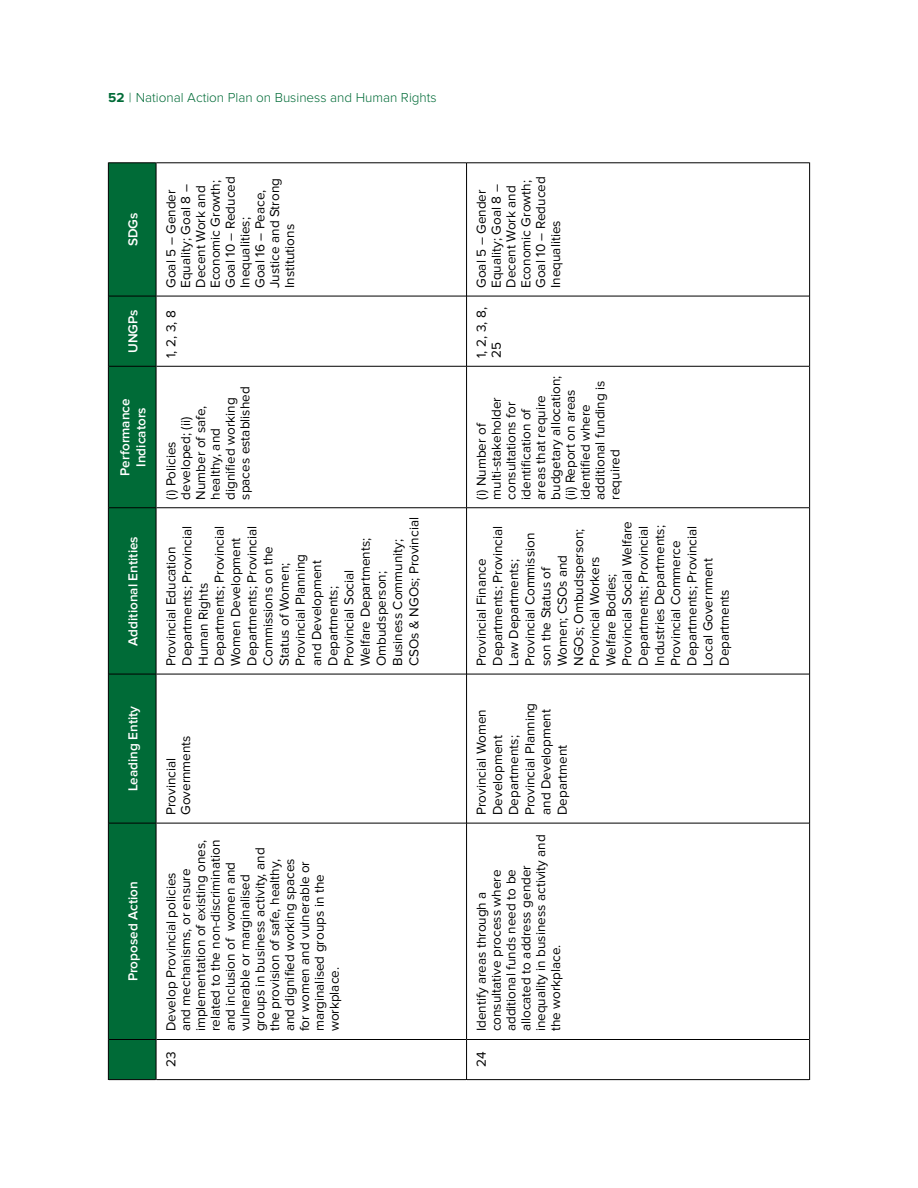
<style>
.page{position:relative;width:918px;height:1188px;background:#fff}
.page>*{position:absolute;margin:0;border:0;box-sizing:border-box;transform-origin:0 0}
.t1{font:13.5px/14.9px "Proxima Nova";color:#000}
.t2{font:600 13.5px/16.2px "Proxima Nova";color:#fff;text-align:center}
.t3{font:300 13.5px "Proxima Nova";color:#006b37}
.s1{font-weight:700}
</style>
<div class="page">
<div style="left:109px;top:163px;width:47px;height:916px;background:#006b37"></div>
<hr style="left:108px;top:1040px;width:1px;height:40px;background:#000">
<hr style="left:108px;top:823px;width:1px;height:217px;background:#000">
<hr style="left:108px;top:674px;width:1px;height:149px;background:#000">
<hr style="left:108px;top:508px;width:1px;height:166px;background:#000">
<hr style="left:108px;top:366px;width:1px;height:142px;background:#000">
<hr style="left:108px;top:296px;width:1px;height:70px;background:#000">
<hr style="left:108px;top:162px;width:1px;height:134px;background:#000">
<hr style="left:156px;top:1040px;width:1px;height:40px;background:#000">
<hr style="left:156px;top:823px;width:1px;height:217px;background:#000">
<hr style="left:156px;top:674px;width:1px;height:149px;background:#000">
<hr style="left:156px;top:508px;width:1px;height:166px;background:#000">
<hr style="left:156px;top:366px;width:1px;height:142px;background:#000">
<hr style="left:156px;top:296px;width:1px;height:70px;background:#000">
<hr style="left:156px;top:162px;width:1px;height:134px;background:#000">
<hr style="left:466px;top:1040px;width:1px;height:40px;background:#000">
<hr style="left:466px;top:823px;width:1px;height:217px;background:#000">
<hr style="left:466px;top:674px;width:1px;height:149px;background:#000">
<hr style="left:466px;top:508px;width:1px;height:166px;background:#000">
<hr style="left:466px;top:366px;width:1px;height:142px;background:#000">
<hr style="left:466px;top:296px;width:1px;height:70px;background:#000">
<hr style="left:466px;top:162px;width:1px;height:134px;background:#000">
<hr style="left:809px;top:1040px;width:1px;height:40px;background:#000">
<hr style="left:809px;top:823px;width:1px;height:217px;background:#000">
<hr style="left:809px;top:674px;width:1px;height:149px;background:#000">
<hr style="left:809px;top:508px;width:1px;height:166px;background:#000">
<hr style="left:809px;top:366px;width:1px;height:142px;background:#000">
<hr style="left:809px;top:296px;width:1px;height:70px;background:#000">
<hr style="left:809px;top:162px;width:1px;height:134px;background:#000">
<hr style="left:109px;top:1079px;width:47px;height:1px;background:#000">
<hr style="left:156px;top:1079px;width:310px;height:1px;background:#000">
<hr style="left:467px;top:1079px;width:342px;height:1px;background:#000">
<hr style="left:109px;top:1039px;width:47px;height:1px;background:#000">
<hr style="left:109px;top:823px;width:47px;height:1px;background:#000">
<hr style="left:109px;top:674px;width:47px;height:1px;background:#000">
<hr style="left:109px;top:507px;width:47px;height:1px;background:#000">
<hr style="left:109px;top:366px;width:47px;height:1px;background:#000">
<hr style="left:109px;top:296px;width:47px;height:1px;background:#000">
<hr style="left:109px;top:162px;width:47px;height:1px;background:#000">
<hr style="left:156px;top:1039px;width:310px;height:1px;background:#000">
<hr style="left:156px;top:823px;width:310px;height:1px;background:#000">
<hr style="left:156px;top:674px;width:310px;height:1px;background:#000">
<hr style="left:156px;top:507px;width:310px;height:1px;background:#000">
<hr style="left:156px;top:366px;width:310px;height:1px;background:#000">
<hr style="left:156px;top:296px;width:310px;height:1px;background:#000">
<hr style="left:156px;top:162px;width:310px;height:1px;background:#000">
<hr style="left:467px;top:1039px;width:342px;height:1px;background:#000">
<hr style="left:467px;top:823px;width:342px;height:1px;background:#000">
<hr style="left:467px;top:674px;width:342px;height:1px;background:#000">
<hr style="left:467px;top:507px;width:342px;height:1px;background:#000">
<hr style="left:467px;top:366px;width:342px;height:1px;background:#000">
<hr style="left:467px;top:296px;width:342px;height:1px;background:#000">
<hr style="left:467px;top:162px;width:342px;height:1px;background:#000">
<p class="t3" style="left:108px;top:91px;width:330px"><span class="s1">52</span> | National Action Plan on Business and Human Rights</p>
<p class="t2" style="left:126px;top:246px;width:35px;rotate:-90deg">SDGs</p>
<p class="t2" style="left:126px;top:353px;width:45px;rotate:-90deg">UNGPs</p>
<p class="t2" style="left:117px;top:476px;width:79px;rotate:-90deg">Performance<br>Indicators</p>
<p class="t2" style="left:126px;top:646px;width:111px;rotate:-90deg">Additional Entities</p>
<p class="t2" style="left:126px;top:791px;width:87px;rotate:-90deg">Leading Entity</p>
<p class="t2" style="left:126px;top:981px;width:102px;rotate:-90deg">Proposed Action</p>
<p class="t1" style="left:164px;top:288px;width:113px;rotate:-90deg">Goal 5 – Gender<br>Equality; Goal 8 –<br>Decent Work and<br>Economic Growth;<br>Goal 10 – Reduced<br>Inequalities;<br>Goal 16 – Peace,<br>Justice and Strong<br>Institutions</p>
<p class="t1" style="left:164px;top:358px;width:49px;rotate:-90deg">1, 2, 3, 8</p>
<p class="t1" style="left:164px;top:500px;width:115px;rotate:-90deg">(i) Policies developed; (ii)<br>Number of safe, healthy, and dignified working spaces established</p>
<p class="t1" style="left:163px;top:666px;width:150px;line-height:16.2px;rotate:-90deg">Provincial Education<br>Departments; Provincial<br>Human Rights<br>Departments; Provincial<br>Women Development<br>Departments; Provincial<br>Commissions on the<br>Status of Women;<br>Provincial Planning<br>and Development<br>Departments;<br>Provincial Social<br>Welfare Departments;<br>Ombudsperson;<br>Business Community;<br>CSOs &amp; NGOs; Provincial</p>
<p class="t1" style="left:164px;top:815px;width:81px;rotate:-90deg">Provincial<br>Governments</p>
<p class="t1" style="left:164px;top:1031px;width:193px;rotate:-90deg">Develop Provincial policies<br>and mechanisms, or ensure implementation of existing ones, related to the non-discrimination and inclusion of women and vulnerable or marginalised groups in business activity, and the provision of safe, healthy, and dignified working spaces for women and vulnerable or marginalised groups in the workplace.</p>
<p class="t1" style="left:164px;top:1067px;width:17px;rotate:-90deg">23</p>
<p class="t1" style="left:475px;top:288px;width:113px;rotate:-90deg">Goal 5 – Gender<br>Equality; Goal 8 –<br>Decent Work and<br>Economic Growth;<br>Goal 10 – Reduced<br>Inequalities</p>
<p class="t1" style="left:475px;top:358px;width:52px;rotate:-90deg">1, 2, 3, 8,<br>25</p>
<p class="t1" style="left:475px;top:500px;width:126px;rotate:-90deg">(i) Number of multi-stakeholder consultations for identification of areas that require budgetary allocation; (ii) Report on areas identified where additional funding is required</p>
<p class="t1" style="left:474px;top:666px;width:146px;line-height:16.2px;rotate:-90deg">Provincial Finance<br>Departments; Provincial<br>Law Departments;<br>Provincial Commission son the Status of<br>Women; CSOs and<br>NGOs; Ombudsperson;<br>Provincial Workers<br>Welfare Bodies;<br>Provincial Social Welfare<br>Departments; Provincial<br>Industries Departments;<br>Provincial Commerce<br>Departments; Provincial<br>Local Government<br>Departments</p>
<p class="t1" style="left:474px;top:815px;width:113px;line-height:16.2px;rotate:-90deg">Provincial Women<br>Development<br>Departments;<br>Provincial Planning and Development<br>Department</p>
<p class="t1" style="left:475px;top:1031px;width:199px;rotate:-90deg">Identify areas through a consultative process where additional funds need to be allocated to address gender inequality in business activity and the workplace.</p>
<p class="t1" style="left:475px;top:1067px;width:17px;rotate:-90deg">24</p>
</div>
